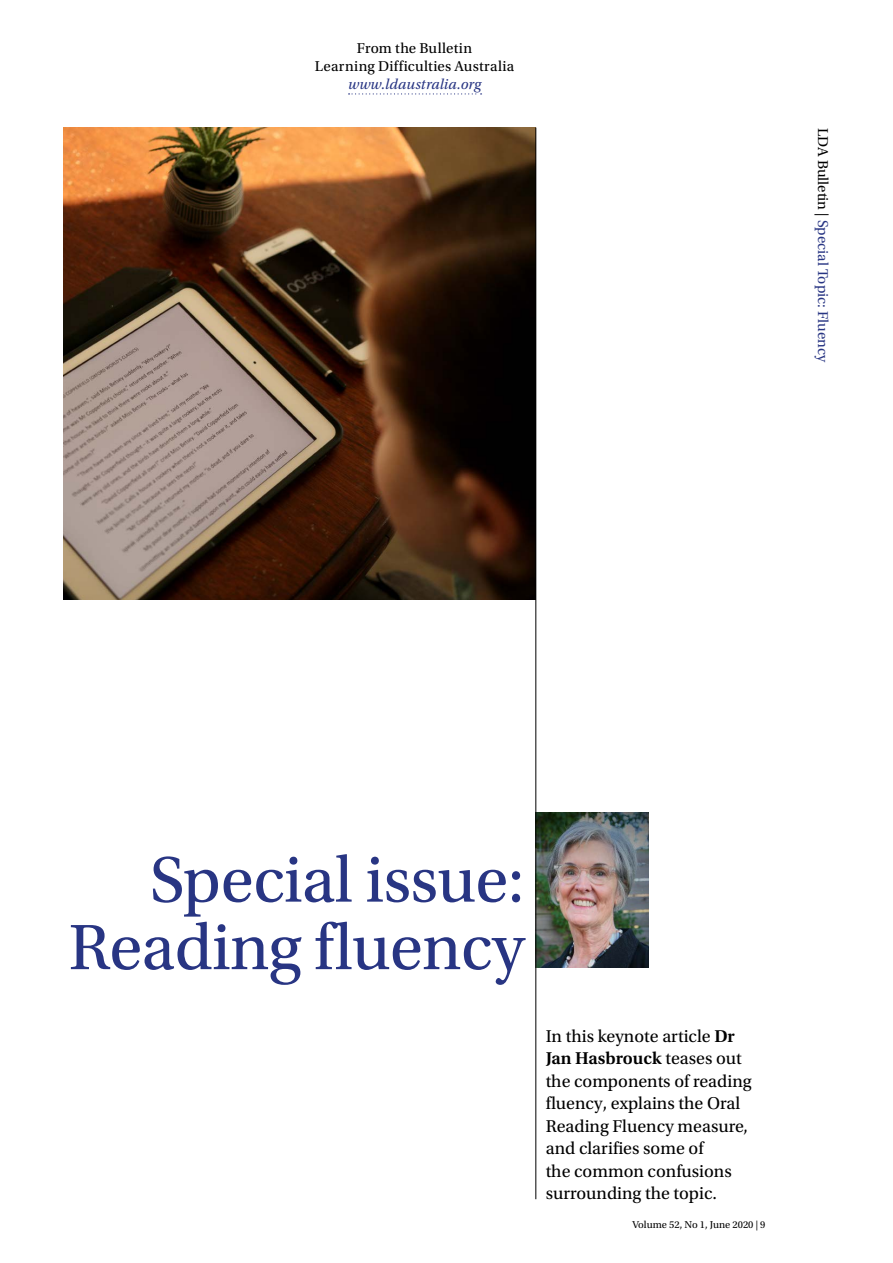
<style>
.page{position:relative;width:893px;height:1263px;background:#fff}
.page>*{position:absolute;margin:0;border:0;box-sizing:border-box;transform-origin:0 0}
.t1{font:67.5px/67.5px "Utopia Std";letter-spacing:-.01em;color:#283583;text-align:right}
.t2{font:18px/22.5px "Utopia Std";color:#000}
.t3{font:15px/18px "Utopia Std";letter-spacing:.02em;color:#000;text-align:center}
.t4{font:15px "Utopia Std";color:#283583}
.t5{font:italic 15px "Utopia Std";letter-spacing:.005em;color:#283583}
.t6{font:10.5px "Utopia Std";color:#000}
.s1{color:#000}
.s2{font-weight:600}
</style>
<div class="page">
<img style="left:64px;top:128px;width:471px;height:472px">
<img style="left:536px;top:812px;width:112px;height:155px">
<hr style="left:535px;top:128px;width:1px;height:1071px;background:#000">
<svg style="left:349px;top:93px;width:133px;height:2px"></svg>
<p class="t3" style="left:315px;top:40px;width:201px">From the Bulletin<br>Learning Difficulties Australia</p>
<p class="t5" style="left:348px;top:76px;width:135px">www.ldaustralia.org</p>
<p class="t4" style="left:831px;top:128px;width:237px;rotate:90deg"><span class="s1">LDA Bulletin |</span> Special Topic: Fluency</p>
<h1 class="t1" style="left:69px;top:847px;width:457px">Special issue:<br>Reading fluency</h1>
<p class="t2" style="left:546px;top:1025px;width:207px">In this keynote article <span class="s2">Dr<br>Jan Hasbrouck</span> teases out the components of reading fluency, explains the Oral<br>Reading Fluency measure, and clarifies some of<br>the common confusions surrounding the topic.</p>
<p class="t6" style="left:632px;top:1219px;width:135px">Volume 52, No 1, June 2020 | 9</p>
</div>
